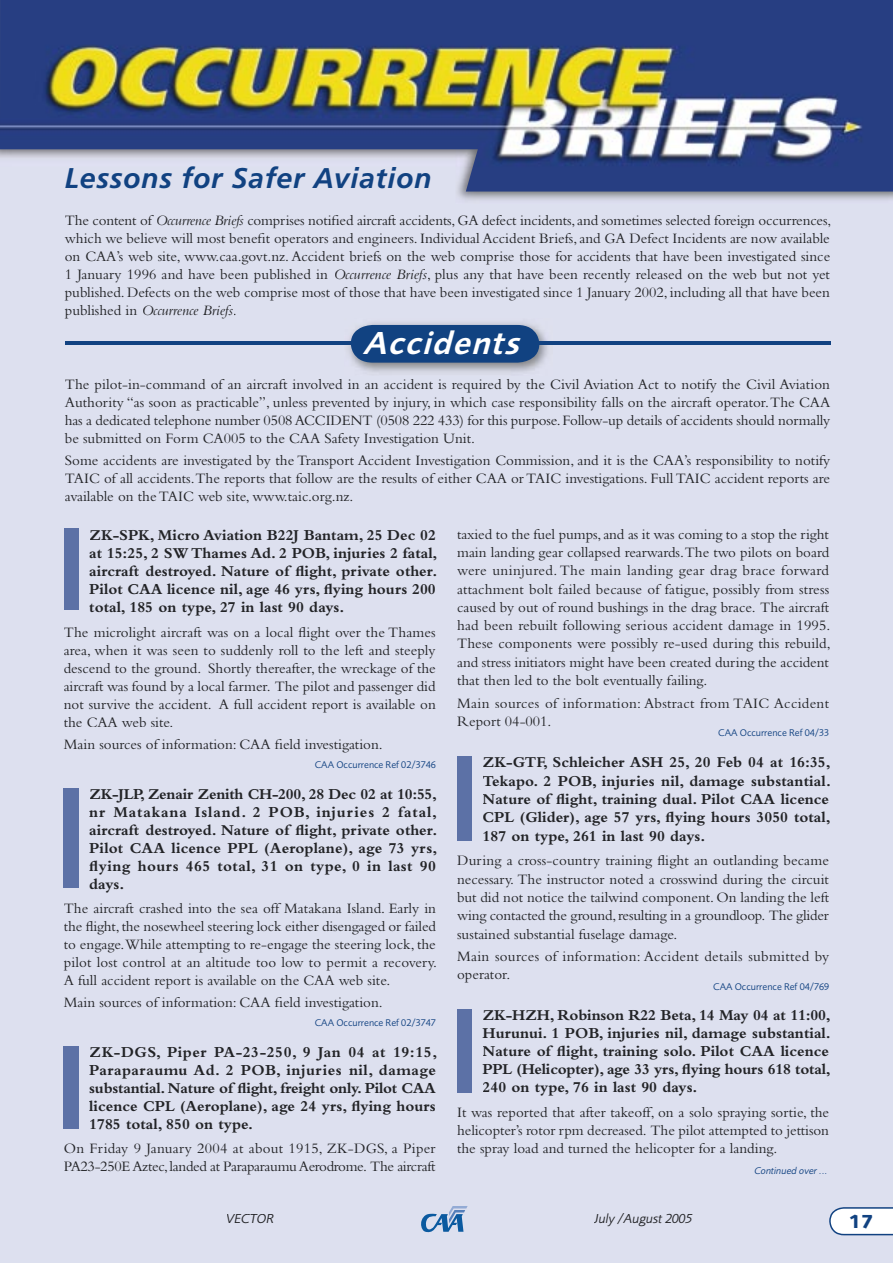
<style>
.page{position:relative;width:893px;height:1263px;background:#dde0ef}
.page>*{position:absolute;margin:0;border:0;box-sizing:border-box;transform-origin:0 0}
.t1{font:italic 600 33px "Foundry Sans";color:#fff}
.t2{font:italic 700 28.5px "Frutiger";letter-spacing:.025em;color:#114281}
.t3{font:700 19.5px "Foundry Sans";color:#114281}
.t4{font:700 15.75px/18px "Bembo";color:#222326;text-align:justify}
.t5{font:15px/18px "Bembo";color:#222326;text-align:justify}
.t6{font:15px/18.3px "Bembo";letter-spacing:.02em;color:#222326}
.t7{font:15px/18px "Bembo";letter-spacing:-.02em;color:#222326}
.t8{font:italic 13.5px "Foundry Sans";color:#222326}
.t9{font:10.05px "Foundry Sans";color:#114281}
.t10{font:italic 10.05px "Foundry Sans";color:#114281}
.s1{font-style:italic}
</style>
<div class="page">
<img style="left:0;top:0;width:893px;height:192px">
<img style="left:344px;top:323px;width:208px;height:50px">
<svg style="left:351px;top:325px;width:188px;height:38px;background:#1a4884"></svg>
<hr style="left:65px;top:341px;width:765px;height:3px;background:#114281">
<div style="left:64px;top:528px;width:15px;height:82px;background:#5c71a6"></div>
<div style="left:64px;top:788px;width:15px;height:100px;background:#5c71a6"></div>
<div style="left:457px;top:756px;width:15px;height:85px;background:#5c71a6"></div>
<div style="left:457px;top:1009px;width:15px;height:84px;background:#5c71a6"></div>
<div style="left:64px;top:1047px;width:15px;height:82px;background:#5c71a6"></div>
<svg style="left:829px;top:1207px;width:64px;height:28px;background:#e3e8f0"></svg>
<svg style="left:421px;top:1206px;width:47px;height:26px"></svg>
<h2 class="t2" style="left:65px;top:161px;width:368px">Lessons for Safer Aviation</h2>
<p class="t5" style="left:65px;top:211px;width:768px">The content of <span class="s1">Occurrence Briefs</span> comprises notified aircraft accidents, GA defect incidents, and sometimes selected foreign occurrences, which we believe will most benefit operators and engineers. Individual Accident Briefs, and GA Defect Incidents are now available on CAA’s web site, www.caa.govt.nz. Accident briefs on the web comprise those for accidents that have been investigated since 1 January 1996 and have been published in <span class="s1">Occurrence Briefs</span>, plus any that have been recently released on the web but not yet published. Defects on the web comprise most of those that have been investigated since 1 January 2002, including all that have been published in <span class="s1">Occurrence Briefs</span>.</p>
<h1 class="t1" style="left:363px;top:324px;width:167px">Accidents</h1>
<p class="t5" style="left:65px;top:375px;width:767px">The pilot-in-command of an aircraft involved in an accident is required by the Civil Aviation Act to notify the Civil Aviation Authority “as soon as practicable”, unless prevented by injury, in which case responsibility falls on the aircraft operator. The CAA has a dedicated telephone number 0508 ACCIDENT (0508 222 433) for this purpose. Follow-up details of accidents should normally be submitted on Form CA005 to the CAA Safety Investigation Unit.</p>
<p class="t5" style="left:65px;top:451px;width:767px">Some accidents are investigated by the Transport Accident Investigation Commission, and it is the CAA’s responsibility to notify TAIC of all accidents.The reports that follow are the results of either CAA or TAIC investigations. Full TAIC accident reports are available on the TAIC web site, www.taic.org.nz.</p>
<p class="t4" style="left:89px;top:526px;width:350px">ZK-SPK, Micro Aviation B22J Bantam, 25 Dec 02 at 15:25, 2 SW Thames Ad. 2 POB, injuries 2 fatal, aircraft destroyed. Nature of flight, private other.<br>Pilot CAA licence nil, age 46 yrs, flying hours 200 total, 185 on type, 27 in last 90 days.</p>
<p class="t5" style="left:64px;top:623px;width:374px">The microlight aircraft was on a local flight over the Thames area, when it was seen to suddenly roll to the left and steeply descend to the ground. Shortly thereafter, the wreckage of the aircraft was found by a local farmer. The pilot and passenger did not survive the accident. A full accident report is available on the CAA web site.</p>
<p class="t5" style="left:64px;top:735px;width:320px">Main sources of information: CAA field investigation.</p>
<p class="t9" style="left:315px;top:759px;width:122px">CAA Occurrence Ref 02/3746</p>
<p class="t4" style="left:89px;top:785px;width:350px">ZK-JLP, Zenair Zenith CH-200, 28 Dec 02 at 10:55, nr Matakana Island. 2 POB, injuries 2 fatal, aircraft destroyed. Nature of flight, private other.<br>Pilot CAA licence PPL (Aeroplane), age 73 yrs, flying hours 465 total, 31 on type, 0 in last 90 days.</p>
<p class="t5" style="left:64px;top:899px;width:375px">The aircraft crashed into the sea off Matakana Island. Early in the flight, the nosewheel steering lock either disengaged or failed to engage.While attempting to re-engage the steering lock, the pilot lost control at an altitude too low to permit a recovery.<br>A full accident report is available on the CAA web site.</p>
<p class="t5" style="left:64px;top:993px;width:320px">Main sources of information: CAA field investigation.</p>
<p class="t9" style="left:315px;top:1017px;width:122px">CAA Occurrence Ref 02/3747</p>
<p class="t4" style="left:89px;top:1043px;width:349px">ZK-DGS, Piper PA-23-250, 9 Jan 04 at 19:15, Paraparaumu Ad. 2 POB, injuries nil, damage substantial. Nature of flight, freight only. Pilot CAA licence CPL (Aeroplane), age 24 yrs, flying hours 1785 total, 850 on type.</p>
<p class="t7" style="left:64px;top:1139px;width:373px">On Friday 9 January 2004 at about 1915, ZK-DGS, a Piper<br>PA23-250E Aztec, landed at Paraparaumu Aerodrome. The aircraft</p>
<p class="t5" style="left:457px;top:524px;width:375px">taxied to the fuel pumps, and as it was coming to a stop the right main landing gear collapsed rearwards.The two pilots on board were uninjured. The main landing gear drag brace forward attachment bolt failed because of fatigue, possibly from stress caused by out of round bushings in the drag brace. The aircraft had been rebuilt following serious accident damage in 1995.<br>These components were possibly re-used during this rebuild, and stress initiators might have been created during the accident that then led to the bolt eventually failing.</p>
<p class="t6" style="left:457px;top:693px;width:373px">Main sources of information: Abstract from TAIC Accident<br>Report 04-001.</p>
<p class="t9" style="left:718px;top:727px;width:112px">CAA Occurrence Ref 04/33</p>
<p class="t4" style="left:483px;top:753px;width:350px">ZK-GTF, Schleicher ASH 25, 20 Feb 04 at 16:35, Tekapo. 2 POB, injuries nil, damage substantial.<br>Nature of flight, training dual. Pilot CAA licence CPL (Glider), age 57 yrs, flying hours 3050 total, 187 on type, 261 in last 90 days.</p>
<p class="t5" style="left:457px;top:851px;width:374px">During a cross-country training flight an outlanding became necessary. The instructor noted a crosswind during the circuit but did not notice the tailwind component. On landing the left wing contacted the ground, resulting in a groundloop. The glider sustained substantial fuselage damage.</p>
<p class="t6" style="left:457px;top:947px;width:374px">Main sources of information: Accident details submitted by operator.</p>
<p class="t9" style="left:713px;top:980px;width:117px">CAA Occurrence Ref 04/769</p>
<p class="t4" style="left:483px;top:1006px;width:350px">ZK-HZH, Robinson R22 Beta, 14 May 04 at 11:00, Hurunui. 1 POB, injuries nil, damage substantial.<br>Nature of flight, training solo. Pilot CAA licence PPL (Helicopter), age 33 yrs, flying hours 618 total, 240 on type, 76 in last 90 days.</p>
<p class="t5" style="left:457px;top:1103px;width:373px">It was reported that after takeoff, on a solo spraying sortie, the helicopter’s rotor rpm decreased. The pilot attempted to jettison the spray load and turned the helicopter for a landing.</p>
<p class="t10" style="left:754px;top:1165px;width:75px">Continued over ...</p>
<p class="t8" style="left:595px;top:1211px;width:99px">July /August 2005</p>
<p class="t8" style="left:226px;top:1211px;width:50px">VECTOR</p>
<h3 class="t3" style="left:849px;top:1209px;width:26px">17</h3>
</div>
